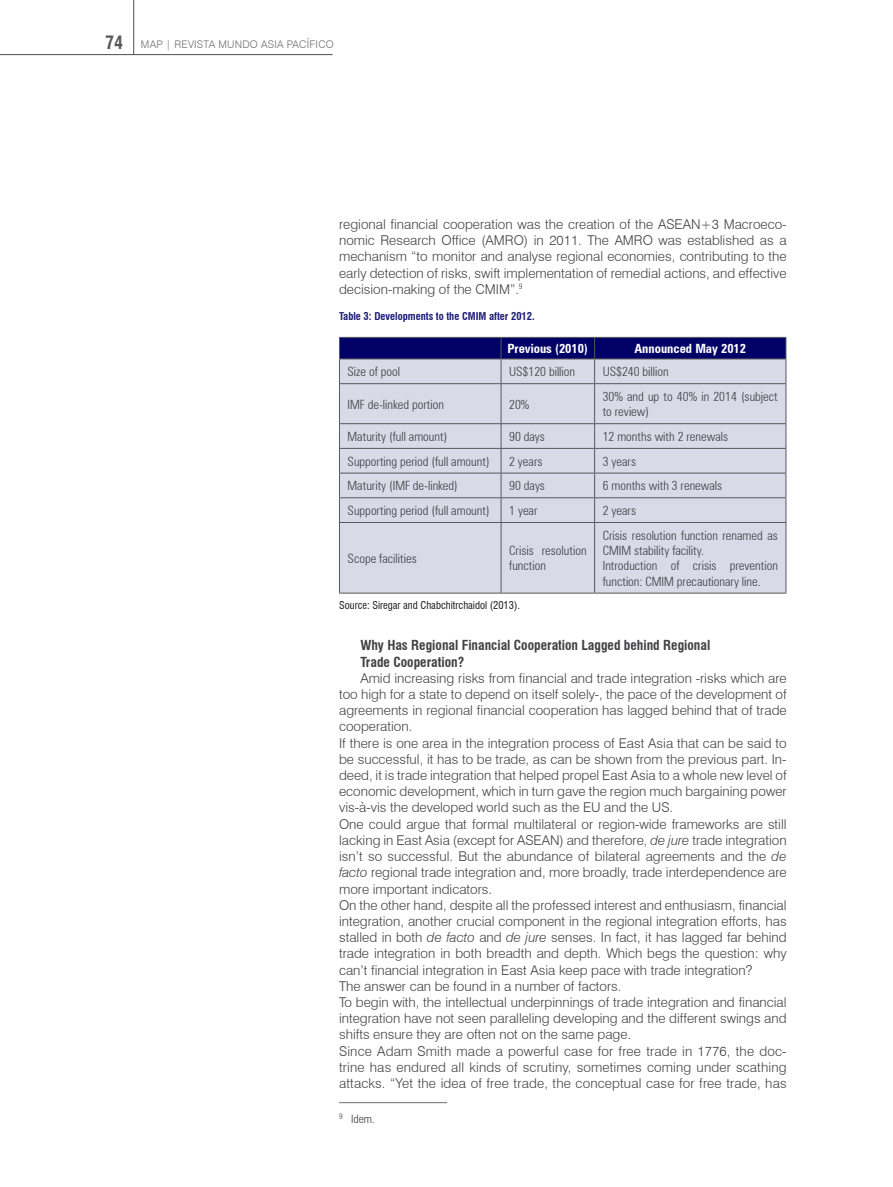
<style>
.page{position:relative;width:893px;height:1187px;background:#fff}
.page>*{position:absolute;margin:0;border:0;box-sizing:border-box;transform-origin:0 0}
.t1{font:300 13.5px/16.2px "Swiss 721 BT";color:#414042;text-align:justify}
.t2{font:700 condensed 13.5px/16.2px "Swiss 721 BT";color:#414042}
.t3{font:300 condensed 12.75px/15.3px "Zurich BT";color:#414042}
.t4{font:700 condensed 12.75px "Zurich BT";color:#fff}
.t5{font:300 condensed 11.7px "Zurich BT";color:#414042}
.t6{font:condensed 10.5px "Swiss 721 BT";color:#1a1a1a}
.t7{font:700 condensed 10.5px "Swiss 721 BT";color:#1a1a75}
.t8{font:300 10.5px "Swiss 721 BT";letter-spacing:.02em;color:#6d6e71}
.s1{font-weight:700;font-stretch:condensed;font-size:18px;color:#58595b}
.s2{font-style:italic}
</style>
<div class="page">
<hr style="left:0;top:54px;width:333px;height:1px;background:#4d4d4f">
<hr style="left:133px;top:0;width:1px;height:55px;background:#4d4d4f">
<div style="left:340px;top:384px;width:446px;height:208px;background:#d9d9e8"></div>
<hr style="left:339px;top:383px;width:162px;height:1px;background:#58595b">
<hr style="left:501px;top:383px;width:94px;height:1px;background:#58595b">
<hr style="left:501px;top:384px;width:1px;height:39px;background:#58595b">
<hr style="left:595px;top:383px;width:191px;height:1px;background:#58595b">
<hr style="left:594px;top:384px;width:1px;height:39px;background:#58595b">
<hr style="left:339px;top:423px;width:162px;height:1px;background:#58595b">
<hr style="left:501px;top:423px;width:94px;height:1px;background:#58595b">
<hr style="left:595px;top:423px;width:191px;height:1px;background:#58595b">
<hr style="left:339px;top:448px;width:162px;height:1px;background:#58595b">
<hr style="left:501px;top:448px;width:94px;height:1px;background:#58595b">
<hr style="left:595px;top:448px;width:191px;height:1px;background:#58595b">
<hr style="left:339px;top:472px;width:162px;height:1px;background:#58595b">
<hr style="left:501px;top:472px;width:94px;height:1px;background:#58595b">
<hr style="left:595px;top:472px;width:191px;height:1px;background:#58595b">
<hr style="left:339px;top:497px;width:162px;height:1px;background:#58595b">
<hr style="left:501px;top:497px;width:94px;height:1px;background:#58595b">
<svg style="left:501px;top:424px;width:1px;height:98px"></svg>
<hr style="left:595px;top:497px;width:191px;height:1px;background:#58595b">
<svg style="left:594px;top:424px;width:1px;height:98px"></svg>
<hr style="left:339px;top:522px;width:162px;height:1px;background:#58595b">
<hr style="left:501px;top:522px;width:94px;height:1px;background:#58595b">
<hr style="left:501px;top:523px;width:1px;height:69px;background:#58595b">
<hr style="left:595px;top:522px;width:191px;height:1px;background:#58595b">
<hr style="left:594px;top:523px;width:1px;height:69px;background:#58595b">
<hr style="left:339px;top:384px;width:1px;height:39px;background:#58595b">
<hr style="left:786px;top:384px;width:1px;height:39px;background:#58595b">
<svg style="left:339px;top:424px;width:1px;height:98px"></svg>
<svg style="left:786px;top:424px;width:1px;height:98px"></svg>
<hr style="left:339px;top:523px;width:1px;height:69px;background:#58595b">
<hr style="left:786px;top:523px;width:1px;height:69px;background:#58595b">
<hr style="left:339px;top:592px;width:162px;height:1px;background:#58595b">
<hr style="left:501px;top:592px;width:94px;height:1px;background:#58595b">
<hr style="left:595px;top:592px;width:191px;height:1px;background:#58595b">
<svg style="left:339px;top:337px;width:448px;height:46px;background:#7474a9"></svg>
<hr style="left:339px;top:358px;width:162px;height:1px;background:#58595b">
<hr style="left:501px;top:358px;width:94px;height:1px;background:#58595b">
<hr style="left:595px;top:358px;width:191px;height:1px;background:#58595b">
<hr style="left:339px;top:1102px;width:108px;height:1px;background:#6d6e71">
<p class="t8" style="left:105px;top:38px;width:230px"><span class="s1">74</span> MAP | REVISTA MUNDO ASIA PACÍFICO</p>
<p class="t1" style="left:339px;top:216px;width:449px">regional financial cooperation was the creation of the ASEAN+3 Macroeco&shy;nomic Research Office (AMRO) in 2011. The AMRO was established as a mechanism “to monitor and analyse regional economies, contributing to the early detection of risks, swift implementation of remedial actions, and effective decision-making of the CMIM”.<sup>9</sup></p>
<p class="t7" style="left:339px;top:310px;width:197px">Table 3: Developments to the CMIM after 2012.</p>
<p class="t4" style="left:508px;top:341px;width:82px">Previous (2010)</p>
<p class="t4" style="left:634px;top:341px;width:113px">Announced May 2012</p>
<p class="t3" style="left:348px;top:364px;width:54px">Size of pool</p>
<p class="t3" style="left:509px;top:364px;width:67px">US$120 billion</p>
<p class="t3" style="left:603px;top:364px;width:67px">US$240 billion</p>
<p class="t3" style="left:348px;top:396px;width:98px">IMF de-linked portion</p>
<p class="t3" style="left:509px;top:396px;width:22px">20%</p>
<p class="t3" style="left:603px;top:388px;width:177px">30% and up to 40% in 2014 (subject to review)</p>
<p class="t3" style="left:348px;top:428px;width:101px">Maturity (full amount)</p>
<p class="t3" style="left:509px;top:428px;width:37px">90 days</p>
<p class="t3" style="left:603px;top:428px;width:127px">12 months with 2 renewals</p>
<p class="t3" style="left:348px;top:453px;width:143px">Supporting period (full amount)</p>
<p class="t3" style="left:509px;top:453px;width:35px">2 years</p>
<p class="t3" style="left:603px;top:453px;width:35px">3 years</p>
<p class="t3" style="left:348px;top:478px;width:112px">Maturity (IMF de-linked)</p>
<p class="t3" style="left:509px;top:478px;width:37px">90 days</p>
<p class="t3" style="left:603px;top:478px;width:121px">6 months with 3 renewals</p>
<p class="t3" style="left:348px;top:502px;width:143px">Supporting period (full amount)</p>
<p class="t3" style="left:509px;top:502px;width:30px">1 year</p>
<p class="t3" style="left:603px;top:502px;width:35px">2 years</p>
<p class="t3" style="left:348px;top:550px;width:71px">Scope facilities</p>
<p class="t3" style="left:509px;top:542px;width:79px">Crisis resolution function</p>
<p class="t3" style="left:603px;top:527px;width:177px">Crisis resolution function renamed as CMIM stability facility.<br>Introduction of crisis prevention function: CMIM precautionary line.</p>
<p class="t6" style="left:339px;top:598px;width:182px">Source: Siregar and Chabchitrchaidol (2013).</p>
<p class="t2" style="left:360px;top:637px;width:351px">Why Has Regional Financial Cooperation Lagged behind Regional<br>Trade Cooperation?</p>
<p class="t1" style="left:339px;top:669px;width:449px;text-align:left;text-indent:21px">Amid increasing risks from financial and trade integration -risks which are too high for a state to depend on itself solely-, the pace of the development of agreements in regional financial cooperation has lagged behind that of trade cooperation.<br>If there is one area in the integration process of East Asia that can be said to be successful, it has to be trade, as can be shown from the previous part. In&shy;deed, it is trade integration that helped propel East Asia to a whole new level of economic development, which in turn gave the region much bargaining power vis-à-vis the developed world such as the EU and the US.<br>One could argue that formal multilateral or region-wide frameworks are still lacking in East Asia (except for ASEAN) and therefore, <span class="s2">de jure</span> trade integration isn’t so successful. But the abundance of bilateral agreements and the <span class="s2">de facto</span> regional trade integration and, more broadly, trade interdependence are more important indicators.<br>On the other hand, despite all the professed interest and enthusiasm, financial integration, another crucial component in the regional integration efforts, has stalled in both <span class="s2">de facto</span> and <span class="s2">de jure</span> senses. In fact, it has lagged far behind trade integration in both breadth and depth. Which begs the question: why can’t financial integration in East Asia keep pace with trade integration?<br>The answer can be found in a number of factors.<br>To begin with, the intellectual underpinnings of trade integration and financial integration have not seen paralleling developing and the different swings and shifts ensure they are often not on the same page.<br>Since Adam Smith made a powerful case for free trade in 1776, the doc&shy;trine has endured all kinds of scrutiny, sometimes coming under scathing attacks. “Yet the idea of free trade, the conceptual case for free trade, has</p>
<p class="t5" style="left:339px;top:1111px;width:37px"><sup>9</sup> Idem.</p>
</div>
